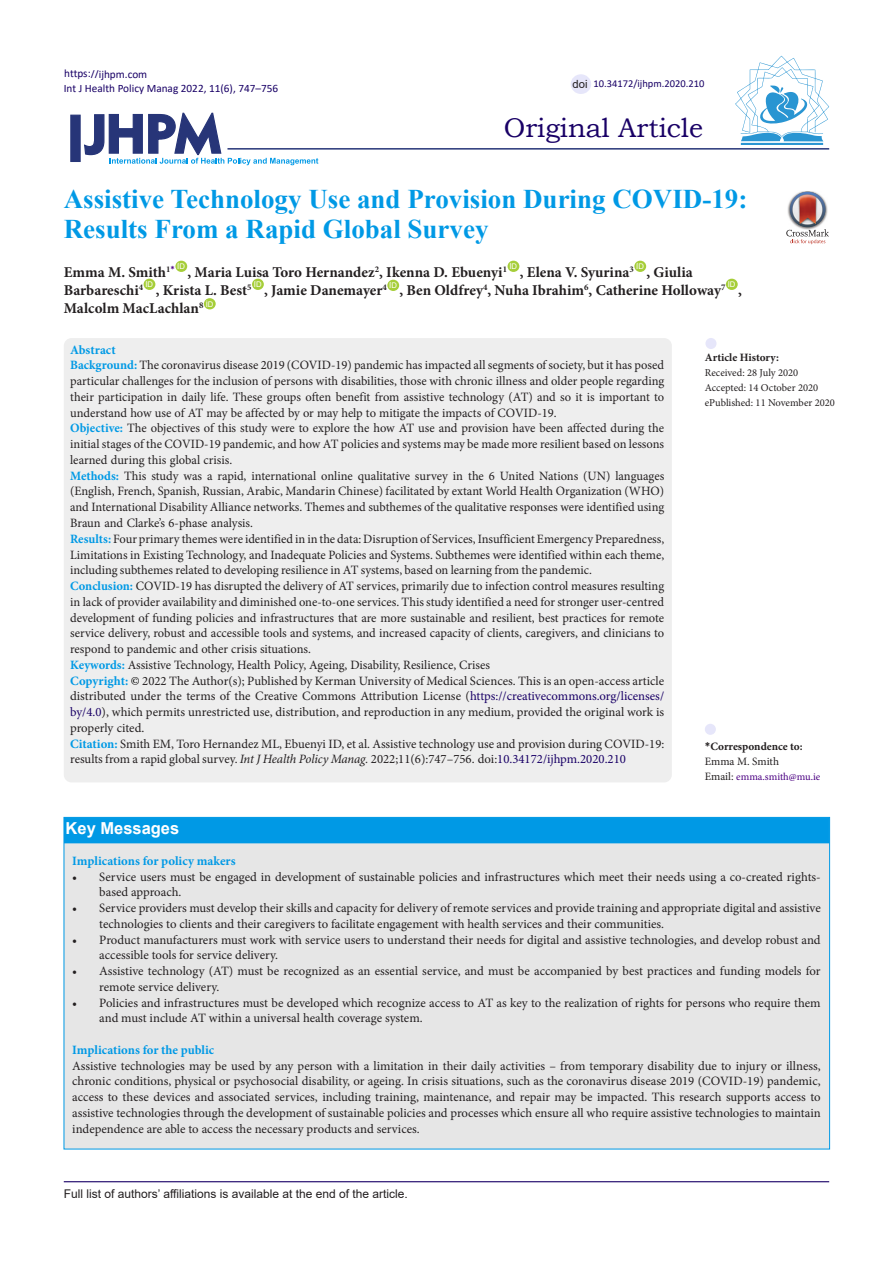
<style>
.page{position:relative;width:893px;height:1263px;background:#fff}
.page>*{position:absolute;margin:0;border:0;box-sizing:border-box;transform-origin:0 0}
.Default{font:700 27px/30px "Times New Roman";color:#0099e5}
.t1{font:27px "Bookman Old Style";color:#190066}
.t2{font:700 16.5px "Arial";color:#fff}
.Default-2{font:700 15px "Minion Pro";color:#231f20}
.Default-3{font:12.75px/15.8px "Minion Pro";color:#231f20;text-align:justify}
.Default-4{font:700 12.75px "Minion Pro";color:#0099e5}
.t3{font:12px "Arial";color:#231f20}
.t4{font:11.25px "Calibri";color:#190066}
.t5{font:700 11.25px "Minion Pro";color:#231f20}
.t6{font:11.25px "Minion Pro";color:#231f20}
.t7{font:11.25px "Arial";color:#231f20}
.t8{font:10.5px "Minion Pro";color:#231f20}
.t9{font:10.5px "Calibri";color:#190066}
.t10{font:10.5px "Minion Pro";color:#4b0082}
.t11{font:7.8px "Arial";color:#fff}
.s1{font-weight:700;color:#0099e5}
.s2{color:#000}
.s3{color:#190066}
.s4{font-style:italic}
.s5{font-family:"Calibri"}
.s6{font-size:11.25px;color:#231f20}
</style>
<div class="page">
<svg style="left:84px;top:112px;width:234px;height:53px"></svg>
<div style="left:70px;top:115px;width:11px;height:47px;background:#273578;border:1px solid #273578"></div>
<div style="left:175px;top:261px;width:12px;height:11px;background:#a6ce39;border-radius:50%"></div>
<div style="left:508px;top:261px;width:11px;height:11px;background:#a6ce39;border-radius:50%"></div>
<div style="left:634px;top:261px;width:12px;height:11px;background:#a6ce39;border-radius:50%"></div>
<div style="left:144px;top:279px;width:11px;height:11px;background:#a6ce39;border-radius:50%"></div>
<div style="left:252px;top:279px;width:12px;height:11px;background:#a6ce39;border-radius:50%"></div>
<div style="left:387px;top:280px;width:12px;height:11px;background:#a6ce39;border-radius:50%"></div>
<div style="left:726px;top:279px;width:12px;height:11px;background:#a6ce39;border-radius:50%"></div>
<div style="left:204px;top:298px;width:12px;height:11px;background:#a6ce39;border-radius:50%"></div>
<hr style="left:227px;top:148px;width:602px;height:2px;background:#273578">
<div style="left:64px;top:338px;width:608px;height:444px;background:#eee;border-radius:8px"></div>
<div style="left:705px;top:724px;width:11px;height:11px;background:#e6e6fa;border-radius:50%"></div>
<div style="left:705px;top:338px;width:11px;height:11px;background:#e6e6fa;border-radius:50%"></div>
<hr style="left:64px;top:1181px;width:765px;height:1px;background:#190066">
<hr style="left:741px;top:143px;width:82px;height:2px;background:#2995d2">
<svg style="left:735px;top:56px;width:94px;height:85px"></svg>
<div style="left:571px;top:74px;width:20px;height:20px;background:#e6e6fa;border-radius:50%"></div>
<img style="left:801px;top:191px;width:13px;height:1px">
<svg style="left:786px;top:192px;width:43px;height:52px"></svg>
<div style="left:64px;top:817px;width:766px;height:332px;background:#e6e6e6"></div>
<div style="left:64px;top:817px;width:766px;height:26px;background:#0099e5"></div>
<p class="t4" style="left:64px;top:66px;width:85px">https://ijhpm.com</p>
<p class="t4" style="left:64px;top:81px;width:216px">Int J Health Policy Manag 2022, 11(6), 747–756</p>
<p class="t7" style="left:573px;top:76px;width:17px">doi</p>
<p class="t9" style="left:593px;top:76px;width:112px">10.34172/ijhpm.2020.210</p>
<p class="t1" style="left:504px;top:110px;width:201px">Original Article</p>
<p class="Default" style="left:64px;top:183px;width:685px">Assistive Technology Use and Provision During COVID-19:<br>Results From a Rapid Global Survey</p>
<p class="Default-2" style="left:64px;top:262px;width:113px">Emma M. Smith<sup>1</sup><sup>*</sup></p>
<p class="t11" style="left:177px;top:261px;width:9px">ID</p>
<p class="t11" style="left:509px;top:261px;width:9px">ID</p>
<p class="t11" style="left:636px;top:261px;width:9px">ID</p>
<p class="Default-2" style="left:188px;top:262px;width:321px">, Maria Luisa Toro Hernandez<sup>2</sup>, Ikenna D. Ebuenyi<sup>1</sup></p>
<p class="Default-2" style="left:520px;top:262px;width:116px">, Elena V. Syurina<sup>3</sup></p>
<p class="Default-2" style="left:646px;top:262px;width:48px">, Giulia</p>
<p class="t11" style="left:145px;top:279px;width:9px">ID</p>
<p class="t11" style="left:254px;top:279px;width:9px">ID</p>
<p class="t11" style="left:728px;top:279px;width:9px">ID</p>
<p class="Default-2" style="left:264px;top:280px;width:124px">, Jamie Danemayer<sup>4</sup></p>
<p class="t11" style="left:389px;top:280px;width:9px">ID</p>
<p class="Default-2" style="left:399px;top:280px;width:327px">, Ben Oldfrey<sup>4</sup>, Nuha Ibrahim<sup>6</sup>, Catherine Holloway<sup>7</sup></p>
<p class="Default-2" style="left:64px;top:280px;width:81px">Barbareschi<sup>4</sup></p>
<p class="Default-2" style="left:156px;top:280px;width:97px">, Krista L. Best<sup>5</sup></p>
<p class="Default-2" style="left:738px;top:280px;width:5px">,</p>
<p class="Default-2" style="left:64px;top:298px;width:141px">Malcolm MacLachlan<sup>8</sup></p>
<p class="t11" style="left:206px;top:299px;width:9px">ID</p>
<p class="Default-4" style="left:70px;top:341px;width:47px">Abstract</p>
<p class="Default-3" style="left:70px;top:358px;width:596px"><span class="s1">Background:</span> The coronavirus disease 2019 (COVID-19) pandemic has impacted all segments of society, but it has posed particular challenges for the inclusion of persons with disabilities, those with chronic illness and older people regarding their participation in daily life. These groups often benefit from assistive technology (AT) and so it is important to understand how use of AT may be affected by or may help to mitigate the impacts of COVID-19.</p>
<p class="Default-3" style="left:70px;top:421px;width:595px"><span class="s1">Objective:</span> The objectives of this study were to explore the how AT use and provision have been affected during the initial stages of the COVID-19 pandemic, and how AT policies and systems may be made more resilient based on lessons learned during this global crisis.</p>
<p class="Default-3" style="left:70px;top:468px;width:596px"><span class="s1">Methods:</span> This study was a rapid, international online qualitative survey in the 6 United Nations (UN) languages (English, French, Spanish, Russian, Arabic, Mandarin Chinese) facilitated by extant World Health Organization (WHO) and International Disability Alliance networks. Themes and subthemes of the qualitative responses were identified using Braun and Clarke’s 6-phase analysis.</p>
<p class="Default-3" style="left:70px;top:531px;width:596px"><span class="s1">Results:</span> Four primary themes were identified in in the data: Disruption of Services, Insufficient Emergency Preparedness, Limitations in Existing Technology, and Inadequate Policies and Systems. Subthemes were identified within each theme, including subthemes related to developing resilience in AT systems, based on learning from the pandemic.</p>
<p class="Default-3" style="left:70px;top:578px;width:595px"><span class="s1">Conclusion:</span> COVID-19 has disrupted the delivery of AT services, primarily due to infection control measures resulting in lack of provider availability and diminished one-to-one services. This study identified a need for stronger user-centred development of funding policies and infrastructures that are more sustainable and resilient, best practices for remote service delivery, robust and accessible tools and systems, and increased capacity of clients, caregivers, and clinicians to respond to pandemic and other crisis situations.</p>
<p class="Default-3" style="left:70px;top:657px;width:421px"><span class="s1">Keywords:</span> Assistive Technology, Health Policy, Ageing, Disability, Resilience, Crises</p>
<p class="Default-3" style="left:70px;top:673px;width:596px"><span class="s1">Copyright:</span> <span class="s2">©</span> 2022 The Author(s); Published by Kerman University of Medical Sciences. This is an open-access article distributed under the terms of the Creative Commons Attribution License (<span class="s3">https://creativecommons.org/licenses/ by/4.0</span>), which permits unrestricted use, distribution, and reproduction in any medium, provided the original work is properly cited.</p>
<p class="Default-3" style="left:70px;top:736px;width:596px"><span class="s1">Citation:</span> Smith EM, Toro Hernandez ML, Ebuenyi ID, et al. Assistive technology use and provision during COVID-19: results from a rapid global survey. <span class="s4">Int J Health Policy Manag.</span> 2022;11(6):747–756. doi:<span class="s3">10.34172/ijhpm.2020.210</span></p>
<p class="t5" style="left:705px;top:738px;width:99px"><span class="s5">*</span>Correspondence to:</p>
<p class="t5" style="left:705px;top:349px;width:76px">Article History:</p>
<p class="t8" style="left:705px;top:365px;width:95px">Received: 28 July 2020</p>
<p class="t8" style="left:705px;top:380px;width:115px">Accepted: 14 October 2020</p>
<p class="t8" style="left:705px;top:395px;width:132px">ePublished: 11 November 2020</p>
<p class="t6" style="left:705px;top:754px;width:76px">Emma M. Smith</p>
<p class="t10" style="left:705px;top:769px;width:117px"><span class="s6">Email:</span> emma.smith@mu.ie</p>
<p class="t2" style="left:66px;top:817px;width:115px">Key Messages</p>
<p class="Default-4" style="left:72px;top:852px;width:165px">Implications for policy makers</p>
<p class="Default-3" style="left:99px;top:869px;width:723px;text-indent:-27px">• Service users must be engaged in development of sustainable policies and infrastructures which meet their needs using a co-created rights&shy;based approach.</p>
<p class="Default-3" style="left:99px;top:900px;width:723px;text-indent:-27px">• Service providers must develop their skills and capacity for delivery of remote services and provide training and appropriate digital and assistive technologies to clients and their caregivers to facilitate engagement with health services and their communities.</p>
<p class="Default-3" style="left:99px;top:932px;width:723px;text-indent:-27px">• Product manufacturers must work with service users to understand their needs for digital and assistive technologies, and develop robust and accessible tools for service delivery.</p>
<p class="Default-3" style="left:99px;top:963px;width:723px;text-indent:-27px">• Assistive technology (AT) must be recognized as an essential service, and must be accompanied by best practices and funding models for remote service delivery.</p>
<p class="Default-3" style="left:99px;top:995px;width:723px;text-indent:-27px">• Policies and infrastructures must be developed which recognize access to AT as key to the realization of rights for persons who require them and must include AT within a universal health coverage system.</p>
<p class="Default-4" style="left:72px;top:1041px;width:144px">Implications for the public</p>
<p class="Default-3" style="left:72px;top:1058px;width:750px">Assistive technologies may be used by any person with a limitation in their daily activities – from temporary disability due to injury or illness, chronic conditions, physical or psychosocial disability, or ageing. In crisis situations, such as the coronavirus disease 2019 (COVID-19) pandemic, access to these devices and associated services, including training, maintenance, and repair may be impacted. This research supports access to assistive technologies through the development of sustainable policies and processes which ensure all who require assistive technologies to maintain independence are able to access the necessary products and services.</p>
<p class="t3" style="left:64px;top:1185px;width:346px">Full list of authors’ affiliations is available at the end of the article.</p>
</div>
